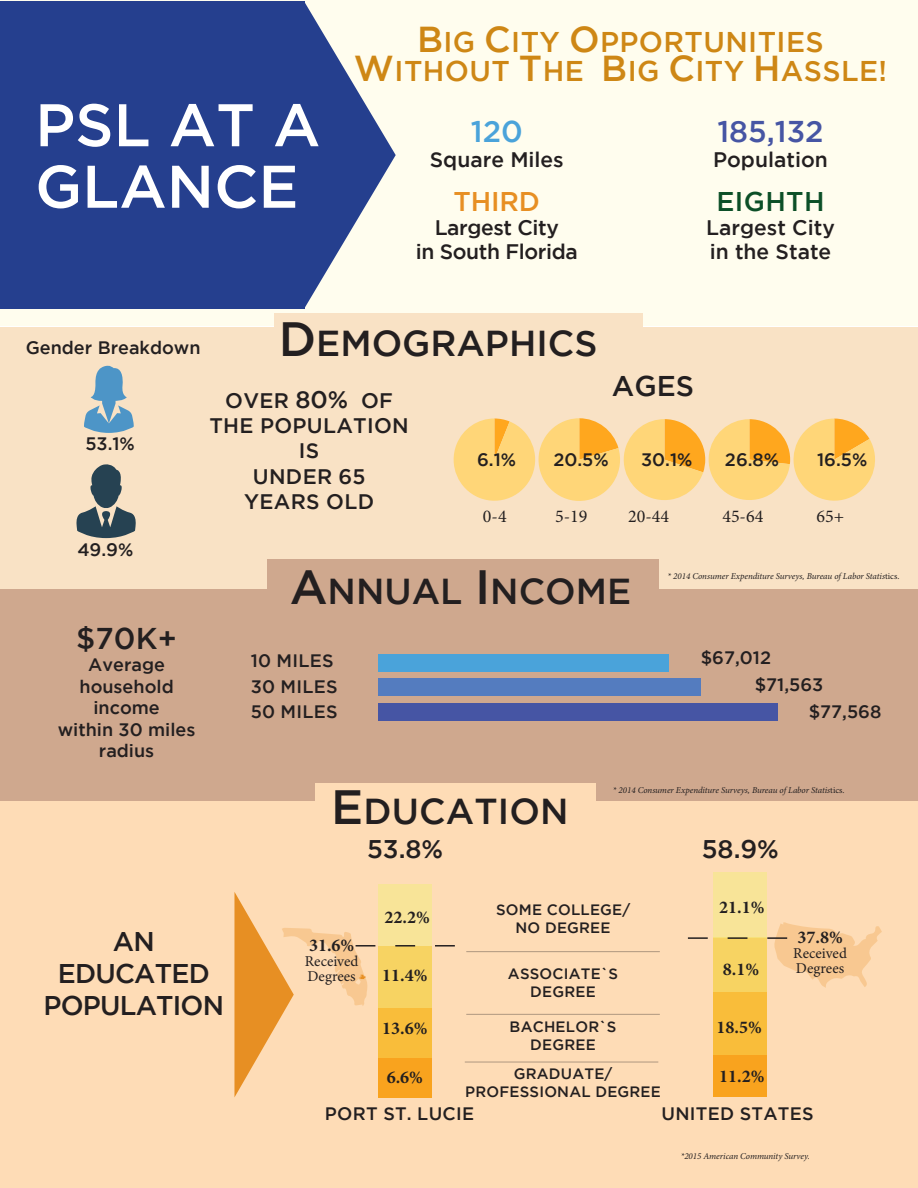
<style>
.page{position:relative;width:918px;height:1188px;background:#fff}
.page>*{position:absolute;margin:0;border:0;box-sizing:border-box;transform-origin:0 0}
.t1{font:500 60px/61.5px "Gotham";color:#fff}
.t2{font:500 36px "Gotham";color:#231f20}
.t3{font:500 30px "Gotham";color:#4655a4}
.t4{font:500 30px "Gotham";color:#231f20}
.t5{font:500 30px "Gotham";color:#4aa3da}
.t6{font:500 28.5px "Gotham";letter-spacing:.015em;color:#ce8715}
.t7{font:500 28.5px "Gotham";color:#231f20}
.t8{font:500 27px "Gotham";letter-spacing:-.03em;color:#231f20}
.t9{font:500 27px "Gotham";letter-spacing:.015em;color:#0c4f27}
.t10{font:500 27px "Gotham";letter-spacing:-.005em;color:#e78f23}
.t11{font:500 25.5px "Gotham";color:#231f20}
.t12{font:500 21px/25.2px "Gotham";color:#231f20;text-align:center}
.t13{font:500 21px "Gotham";letter-spacing:-.02em;color:#231f20}
.t14{font:500 18px "Gotham";color:#231f20}
.t15{font:700 18px "Minion Pro";color:#231f20}
.t16{font:18px "Minion Pro";color:#231f20}
.t17{font:500 15px/18px "Gotham";letter-spacing:.015em;color:#231f20;text-align:center}
.t18{font:15px "Minion Pro";color:#231f20}
.t19{font:italic 9px "Minion Pro";letter-spacing:-.005em;color:#231f20}
.s1{font-size:36px}
.s2{font-size:48px}
.s3{font-size:24px}
.s4{font-style:normal}
</style>
<div class="page">
<div style="left:0;top:776px;width:918px;height:412px;background:#fedcb6"></div>
<div style="left:0;top:560px;width:918px;height:241px;background:#cfa88e"></div>
<div style="left:0;top:327px;width:918px;height:261px;background:#f9e2c5"></div>
<div style="left:0;top:0;width:918px;height:326px;background:#fffdee"></div>
<div style="left:0;top:2px;width:304px;height:307px;background:#253f8e"></div>
<svg style="left:304px;top:2px;width:92px;height:307px"></svg>
<svg style="left:453px;top:418px;width:422px;height:83px"></svg>
<div style="left:275px;top:313px;width:368px;height:39px;background:#f9e2c5"></div>
<div style="left:268px;top:560px;width:391px;height:59px;background:#cfa88e"></div>
<div style="left:315px;top:783px;width:281px;height:47px;background:#fedcb6"></div>
<div style="left:378px;top:654px;width:291px;height:18px;background:#4aa3da"></div>
<div style="left:378px;top:703px;width:400px;height:18px;background:#4655a4"></div>
<div style="left:378px;top:679px;width:323px;height:17px;background:#547cbf"></div>
<svg style="left:76px;top:464px;width:60px;height:74px"></svg>
<svg style="left:84px;top:365px;width:50px;height:68px"></svg>
<div style="left:713px;top:937px;width:54px;height:55px;background:#f7d362"></div>
<div style="left:378px;top:884px;width:54px;height:62px;background:#f8e498"></div>
<div style="left:713px;top:872px;width:54px;height:65px;background:#f8e498"></div>
<div style="left:713px;top:992px;width:54px;height:63px;background:#f9bd3a"></div>
<div style="left:378px;top:1058px;width:54px;height:40px;background:#f9a31e"></div>
<div style="left:713px;top:1055px;width:54px;height:42px;background:#f9a31e"></div>
<hr style="left:466px;top:951px;width:194px;height:1px;background:#231f20">
<hr style="left:466px;top:1014px;width:194px;height:1px;background:#231f20">
<hr style="left:465px;top:1062px;width:193px;height:1px;background:#231f20">
<svg style="left:234px;top:892px;width:221px;height:205px"></svg>
<svg style="left:688px;top:922px;width:194px;height:66px"></svg>
<p class="t1" style="left:35px;top:93px;width:287px">PSL AT A<br>GLANCE</p>
<p class="t6" style="left:417px;top:26px;width:408px"><span class="s1">B</span>IG <span class="s1">C</span>ITY <span class="s1">O</span>PPORTUNITIES</p>
<p class="t6" style="left:354px;top:54px;width:535px"><span class="s1">W</span>ITHOUT <span class="s1">T</span>HE <span class="s1">B</span>IG <span class="s1">C</span>ITY <span class="s1">H</span>ASSLE!</p>
<p class="t5" style="left:471px;top:114px;width:53px">120</p>
<p class="t12" style="left:430px;top:147px;width:135px">Square Miles</p>
<p class="t10" style="left:454px;top:187px;width:88px">THIRD</p>
<p class="t13" style="left:435px;top:216px;width:126px">Largest City</p>
<p class="t13" style="left:416px;top:240px;width:163px">in South Florida</p>
<p class="t3" style="left:717px;top:114px;width:108px">185,132</p>
<p class="t12" style="left:713px;top:147px;width:116px">Population</p>
<p class="t9" style="left:716px;top:187px;width:110px">EIGHTH</p>
<p class="t12" style="left:706px;top:215px;width:130px">Largest City</p>
<p class="t12" style="left:710px;top:239px;width:123px">in the State</p>
<p class="t14" style="left:26px;top:337px;width:176px">Gender Breakdown</p>
<p class="t14" style="left:85px;top:434px;width:51px">53.1%</p>
<p class="t14" style="left:77px;top:539px;width:57px">49.9%</p>
<p class="t4" style="left:76px;top:622px;width:102px">$70K+</p>
<p class="t14" style="left:88px;top:654px;width:78px">Average</p>
<p class="t14" style="left:80px;top:676px;width:96px">household</p>
<p class="t14" style="left:93px;top:698px;width:68px">income</p>
<p class="t14" style="left:58px;top:719px;width:139px">within 30 miles</p>
<p class="t14" style="left:99px;top:741px;width:57px">radius</p>
<p class="t2" style="left:279px;top:323px;width:320px"><span class="s2">D</span>EMOGRAPHICS</p>
<p class="t12" style="left:209px;top:387px;width:201px">OVER <span class="s3">80%</span> OF<br>THE POPULATION<br>IS</p>
<p class="t12" style="left:253px;top:463px;width:114px">UNDER 65</p>
<p class="t12" style="left:244px;top:488px;width:131px">YEARS OLD</p>
<p class="t7" style="left:612px;top:370px;width:84px">AGES</p>
<p class="t14" style="left:477px;top:450px;width:41px">6.1%</p>
<p class="t14" style="left:553px;top:450px;width:57px">20.5%</p>
<p class="t14" style="left:641px;top:450px;width:53px">30.1%</p>
<p class="t14" style="left:725px;top:450px;width:56px">26.8%</p>
<p class="t14" style="left:817px;top:450px;width:52px">16.5%</p>
<p class="t16" style="left:483px;top:504px;width:25px">0-4</p>
<p class="t16" style="left:555px;top:504px;width:34px">5-19</p>
<p class="t16" style="left:628px;top:504px;width:42px">20-44</p>
<p class="t16" style="left:722px;top:504px;width:42px">45-64</p>
<p class="t16" style="left:816px;top:504px;width:29px">65+</p>
<p class="t2" style="left:290px;top:570px;width:343px"><span class="s2">A</span>NNUAL <span class="s2">I</span>NCOME</p>
<p class="t14" style="left:251px;top:651px;width:84px">10 MILES</p>
<p class="t14" style="left:251px;top:676px;width:88px">30 MILES</p>
<p class="t14" style="left:251px;top:702px;width:88px">50 MILES</p>
<p class="t19" style="left:668px;top:570px;width:233px">* 2014 Consumer Expenditure Surveys, Bureau of Labor Statis<span class="s4">tics.</span></p>
<p class="t14" style="left:701px;top:647px;width:72px">$67,012</p>
<p class="t14" style="left:755px;top:674px;width:70px">$71,563</p>
<p class="t14" style="left:809px;top:701px;width:74px">$77,568</p>
<p class="t2" style="left:331px;top:791px;width:239px"><span class="s2">E</span>DUCATION</p>
<p class="t19" style="left:613px;top:784px;width:233px">* 2014 Consumer Expenditure Surveys, Bureau of Labor Statis<span class="s4">tics.</span></p>
<p class="t11" style="left:367px;top:834px;width:78px">53.8%</p>
<p class="t11" style="left:702px;top:834px;width:79px">58.9%</p>
<p class="t8" style="left:113px;top:926px;width:43px">AN</p>
<p class="t8" style="left:58px;top:958px;width:153px">EDUCATED</p>
<p class="t8" style="left:44px;top:991px;width:182px">POPULATION</p>
<p class="t15" style="left:309px;top:933px;width:47px">31.6%</p>
<p class="t18" style="left:305px;top:951px;width:55px">Received</p>
<p class="t18" style="left:308px;top:966px;width:50px">Degrees</p>
<p class="t15" style="left:385px;top:905px;width:47px">22.2%</p>
<p class="t15" style="left:382px;top:963px;width:47px">11.4%</p>
<p class="t17" style="left:496px;top:900px;width:136px">SOME COLLEGE/</p>
<p class="t17" style="left:516px;top:918px;width:97px">NO DEGREE</p>
<p class="t17" style="left:508px;top:964px;width:112px">ASSOCIATE`S<br>DEGREE</p>
<p class="t15" style="left:719px;top:895px;width:47px">21.1%</p>
<p class="t15" style="left:723px;top:956px;width:38px">8.1%</p>
<p class="t17" style="left:510px;top:1017px;width:108px">BACHELOR`S<br>DEGREE</p>
<p class="t17" style="left:514px;top:1064px;width:100px">GRADUATE/</p>
<p class="t17" style="left:465px;top:1082px;width:197px">PROFESSIONAL DEGREE</p>
<p class="t15" style="left:382px;top:1016px;width:47px">13.6%</p>
<p class="t15" style="left:717px;top:1015px;width:47px">18.5%</p>
<p class="t15" style="left:387px;top:1065px;width:38px">6.6%</p>
<p class="t15" style="left:719px;top:1064px;width:47px">11.2%</p>
<p class="t15" style="left:797px;top:925px;width:47px">37.8%</p>
<p class="t18" style="left:793px;top:943px;width:55px">Received</p>
<p class="t18" style="left:796px;top:958px;width:50px">Degrees</p>
<p class="t14" style="left:325px;top:1104px;width:151px">PORT ST. LUCIE</p>
<p class="t14" style="left:662px;top:1104px;width:154px">UNITED STATES</p>
<p class="t19" style="left:681px;top:1150px;width:130px">*2015 American Community Survey.</p>
</div>
